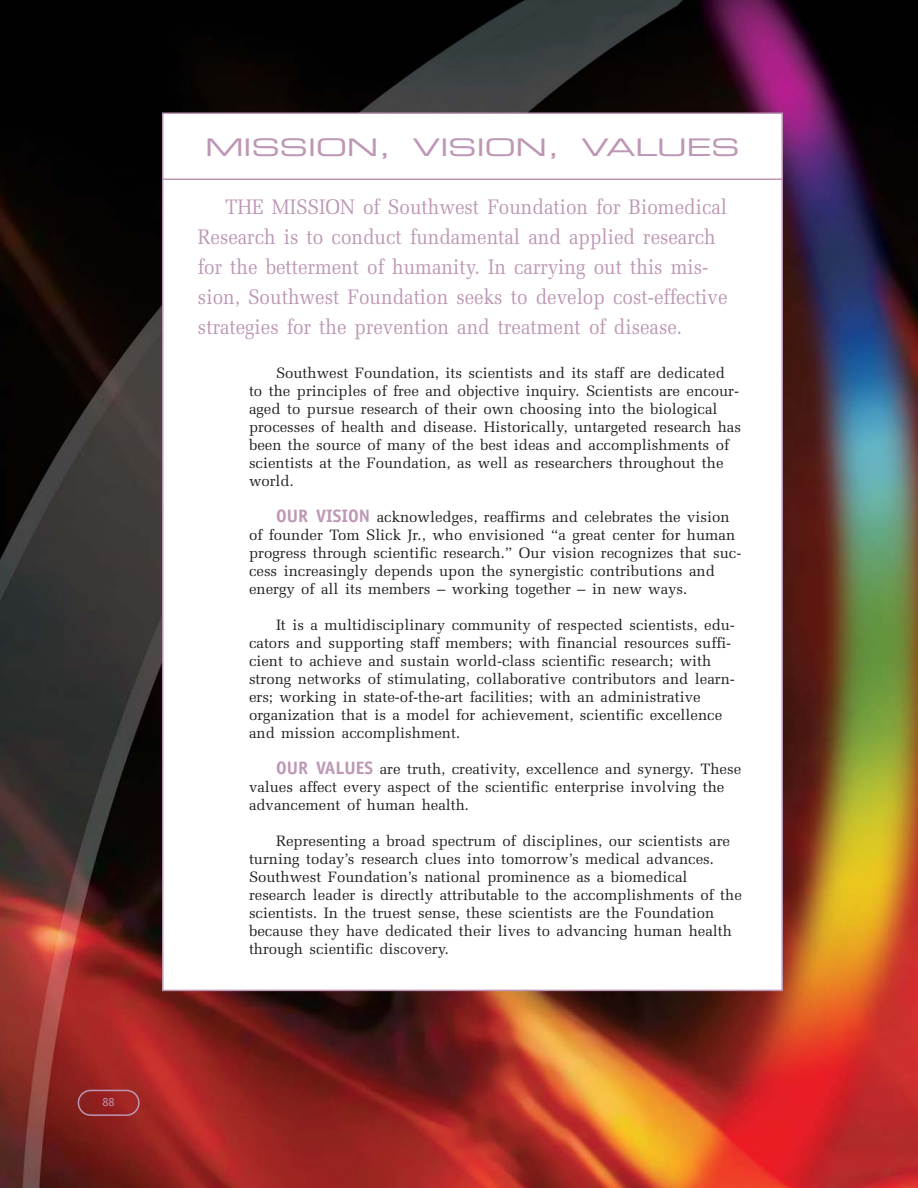
<style>
.page{position:relative;width:918px;height:1188px;background:#fff}
.page>*{position:absolute;margin:0;border:0;box-sizing:border-box;transform-origin:0 0}
.t1{font:24.3px "Eurostile Extended Two";letter-spacing:-.02em;color:#bd97b5;scale:1.2 1}
.t2{font:21px/30px "Melior";color:#bd97b5;scale:.9 1}
.t3{font:15px/18px "Melior";color:#231f20}
.t4{font:12.3px "Officina Sans";color:#bd97b5}
.s1{font-family:"Officina Sans";font-weight:700;font-size:18px;color:#bd97b5}
</style>
<div class="page">
<img style="left:0;top:0;width:918px;height:1188px">
<div style="left:163px;top:179px;width:619px;height:811px;background:#fff"></div>
<svg style="left:78px;top:1090px;width:62px;height:26px;background:#9b3133"></svg>
<div style="left:163px;top:113px;width:619px;height:66px;background:#fff"></div>
<div style="left:162px;top:112px;width:621px;height:68px;border:2px solid #bd97b5"></div>
<p class="t4" style="left:102px;top:1097px;width:14px">88</p>
<h1 class="t1" style="left:205px;top:138px;width:447px">MISSION, VISION, VALUES</h1>
<p class="t2" style="left:198px;top:193px;width:590px;text-indent:27px">THE MISSION of Southwest Foundation for Biomedical Research is to conduct fundamental and applied research for the betterment of humanity. In carrying out this mis&shy;sion, Southwest Foundation seeks to develop cost-effective strategies for the prevention and treatment of disease.</p>
<p class="t3" style="left:249px;top:365px;width:494px;text-indent:27px">Southwest Foundation, its scientists and its staff are dedicated to the principles of free and objective inquiry. Scientists are encour&shy;aged to pursue research of their own choosing into the biological processes of health and disease. Historically, untargeted research has been the source of many of the best ideas and accomplishments of scientists at the Foundation, as well as researchers throughout the world.</p>
<p class="t3" style="left:249px;top:509px;width:494px;text-indent:27px"><span class="s1">OUR VISION</span> acknowledges, reaffirms and celebrates the vision of founder Tom Slick Jr., who envisioned “a great center for human progress through scientific research.” Our vision recognizes that suc&shy;cess increasingly depends upon the synergistic contributions and energy of all its members – working together – in new ways.</p>
<p class="t3" style="left:249px;top:617px;width:487px;text-indent:27px">It is a multidisciplinary community of respected scientists, edu&shy;cators and supporting staff members; with financial resources suffi&shy;cient to achieve and sustain world-class scientific research; with strong networks of stimulating, collaborative contributors and learn&shy;ers; working in state-of-the-art facilities; with an administrative organization that is a model for achievement, scientific excellence and mission accomplishment.</p>
<p class="t3" style="left:249px;top:761px;width:494px;text-indent:27px"><span class="s1">OUR VALUES</span> are truth, creativity, excellence and synergy. These values affect every aspect of the scientific enterprise involving the advancement of human health.</p>
<p class="t3" style="left:249px;top:833px;width:494px;text-indent:27px">Representing a broad spectrum of disciplines, our scientists are turning today’s research clues into tomorrow’s medical advances.<br>Southwest Foundation’s national prominence as a biomedical research leader is directly attributable to the accomplishments of the scientists. In the truest sense, these scientists are the Foundation because they have dedicated their lives to advancing human health through scientific discovery.</p>
</div>
